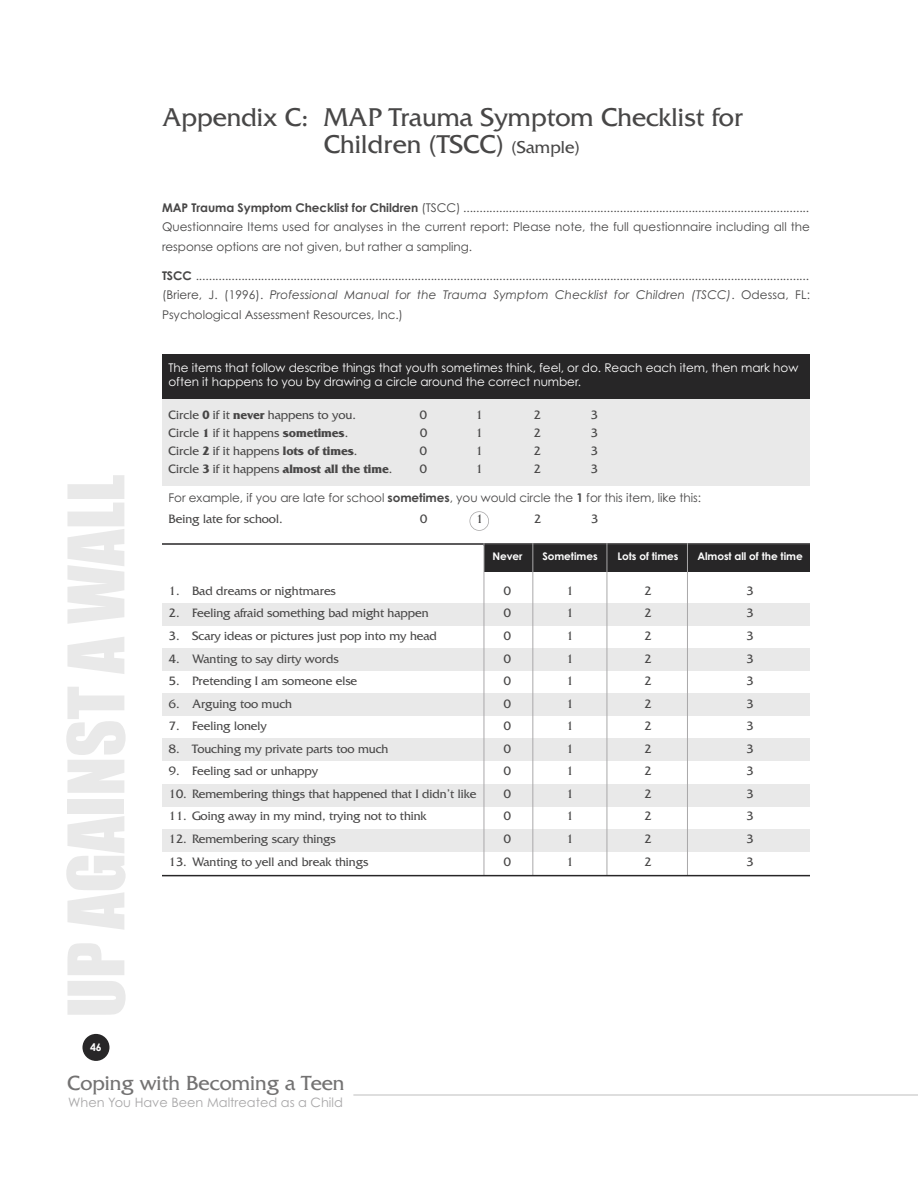
<style>
.page{position:relative;width:918px;height:1188px;background:#fff}
.page>*{position:absolute;margin:0;border:0;box-sizing:border-box;transform-origin:0 0}
.t1{font:72px "Impact";color:#e9e9e9}
.t2{font:27px/27px "Friz Quadrata";color:#484747;text-align:center}
.t3{font:21.45px "Friz Quadrata";color:#737272}
.t4{font:12.9px "Century Gothic";color:#a9a8a9}
.t5{font:12.75px "Friz Quadrata";letter-spacing:-.005em;color:#484747}
.t6{font:12px/19.5px "Century Gothic";letter-spacing:-.005em;color:#484747;text-align:justify}
.t7{font:12px/14.4px "Century Gothic";letter-spacing:-.005em;color:#fff}
.t8{font:700 10.5px "Century Gothic";letter-spacing:-.005em;color:#fff}
.s1{font-size:18px}
.s2{font-weight:700}
.s3{font-style:italic}
</style>
<div class="page">
<hr style="left:353px;top:1095px;width:565px;height:1px;background:#bebebe">
<div style="left:82px;top:1034px;width:27px;height:27px;background:#272627;border-radius:50%"></div>
<div style="left:162px;top:398px;width:648px;height:88px;background:#e9e9e9"></div>
<div style="left:162px;top:603px;width:648px;height:23px;background:#e9e9e9"></div>
<div style="left:162px;top:648px;width:648px;height:23px;background:#e9e9e9"></div>
<div style="left:162px;top:693px;width:648px;height:23px;background:#e9e9e9"></div>
<div style="left:162px;top:738px;width:648px;height:23px;background:#e9e9e9"></div>
<div style="left:162px;top:784px;width:648px;height:22px;background:#e9e9e9"></div>
<div style="left:162px;top:829px;width:648px;height:22px;background:#e9e9e9"></div>
<div style="left:162px;top:355px;width:648px;height:44px;background:#272627"></div>
<hr style="left:162px;top:543px;width:648px;height:2px;background:#272627">
<div style="left:470px;top:511px;width:19px;height:20px;border:2px solid #a9a8a9;border-radius:50%"></div>
<div style="left:484px;top:545px;width:326px;height:26px;background:#272627"></div>
<hr style="left:484px;top:570px;width:326px;height:2px;background:#272627">
<hr style="left:484px;top:543px;width:1px;height:333px;background:#a9a8a9">
<hr style="left:532px;top:543px;width:1px;height:333px;background:#a9a8a9">
<hr style="left:607px;top:543px;width:1px;height:333px;background:#a9a8a9">
<hr style="left:687px;top:543px;width:1px;height:333px;background:#a9a8a9">
<hr style="left:162px;top:875px;width:648px;height:1px;background:#272627">
<h2 class="t2" style="left:162px;top:107px;width:582px">Appendix C: MAP Trauma Symptom Checklist for<br>Children (TSCC) <span class="s1">(Sample)</span></h2>
<h1 class="t1" style="left:57px;top:1018px;width:544px;rotate:-90deg">UP AGAINST A WALL</h1>
<p class="t6" style="left:162px;top:199px;width:650px"><span class="s2">MAP Trauma Symptom Checklist for Children</span> (TSCC) ..........................................................................................................<br>Questionnaire Items used for analyses in the current report: Please note, the full questionnaire including all the response options are not given, but rather a sampling.</p>
<p class="t6" style="left:162px;top:267px;width:650px"><span class="s2">TSCC</span> ............................................................................................................................................................................................ (Briere, J. (1996). <span class="s3">Professional Manual for the Trauma Symptom Checklist for Children (TSCC)</span>. Odessa, FL:<br>Psychological Assessment Resources, Inc.)</p>
<p class="t7" style="left:169px;top:362px;width:631px">The items that follow describe things that youth sometimes think, feel, or do. Reach each item, then mark how often it happens to you by drawing a circle around the correct number.</p>
<p class="t5" style="left:169px;top:410px;width:189px">Circle <span class="s2">0</span> if it <span class="s2">never</span> happens to you.</p>
<p class="t5" style="left:420px;top:410px;width:9px">0</p>
<p class="t5" style="left:476px;top:410px;width:9px">1</p>
<p class="t5" style="left:534px;top:410px;width:9px">2</p>
<p class="t5" style="left:591px;top:410px;width:9px">3</p>
<p class="t5" style="left:169px;top:428px;width:181px">Circle <span class="s2">1</span> if it happens <span class="s2">sometimes</span>.</p>
<p class="t5" style="left:420px;top:428px;width:9px">0</p>
<p class="t5" style="left:476px;top:428px;width:9px">1</p>
<p class="t5" style="left:534px;top:428px;width:9px">2</p>
<p class="t5" style="left:591px;top:428px;width:9px">3</p>
<p class="t5" style="left:169px;top:446px;width:190px">Circle <span class="s2">2</span> if it happens <span class="s2">lots of times</span>.</p>
<p class="t5" style="left:420px;top:446px;width:9px">0</p>
<p class="t5" style="left:476px;top:446px;width:9px">1</p>
<p class="t5" style="left:534px;top:446px;width:9px">2</p>
<p class="t5" style="left:591px;top:446px;width:9px">3</p>
<p class="t5" style="left:169px;top:464px;width:225px">Circle <span class="s2">3</span> if it happens <span class="s2">almost all the time</span>.</p>
<p class="t5" style="left:420px;top:464px;width:9px">0</p>
<p class="t5" style="left:476px;top:464px;width:9px">1</p>
<p class="t5" style="left:534px;top:464px;width:9px">2</p>
<p class="t5" style="left:591px;top:464px;width:9px">3</p>
<p class="t6" style="left:169px;top:489px;width:534px">For example, if you are late for school <span class="s2">sometimes</span>, you would circle the <span class="s2">1</span> for this item, like this:</p>
<p class="t5" style="left:169px;top:515px;width:116px">Being late for school.</p>
<p class="t5" style="left:420px;top:515px;width:9px">0</p>
<p class="t5" style="left:476px;top:515px;width:9px">1</p>
<p class="t5" style="left:534px;top:515px;width:9px">2</p>
<p class="t5" style="left:591px;top:515px;width:9px">3</p>
<p class="t8" style="left:492px;top:553px;width:32px">Never</p>
<p class="t8" style="left:542px;top:553px;width:57px">Sometimes</p>
<p class="t8" style="left:618px;top:553px;width:62px">Lots of times</p>
<p class="t8" style="left:697px;top:553px;width:107px">Almost all of the time</p>
<p class="t5" style="left:169px;top:586px;width:169px">1. Bad dreams or nightmares</p>
<p class="t5" style="left:504px;top:586px;width:9px">0</p>
<p class="t5" style="left:566px;top:586px;width:9px">1</p>
<p class="t5" style="left:644px;top:586px;width:9px">2</p>
<p class="t5" style="left:746px;top:586px;width:9px">3</p>
<p class="t5" style="left:169px;top:609px;width:261px">2. Feeling afraid something bad might happen</p>
<p class="t5" style="left:504px;top:609px;width:9px">0</p>
<p class="t5" style="left:566px;top:609px;width:9px">1</p>
<p class="t5" style="left:644px;top:609px;width:9px">2</p>
<p class="t5" style="left:746px;top:609px;width:9px">3</p>
<p class="t5" style="left:169px;top:631px;width:269px">3. Scary ideas or pictures just pop into my head</p>
<p class="t5" style="left:504px;top:631px;width:9px">0</p>
<p class="t5" style="left:566px;top:631px;width:9px">1</p>
<p class="t5" style="left:644px;top:631px;width:9px">2</p>
<p class="t5" style="left:746px;top:631px;width:9px">3</p>
<p class="t5" style="left:169px;top:654px;width:171px">4. Wanting to say dirty words</p>
<p class="t5" style="left:504px;top:654px;width:9px">0</p>
<p class="t5" style="left:566px;top:654px;width:9px">1</p>
<p class="t5" style="left:644px;top:654px;width:9px">2</p>
<p class="t5" style="left:746px;top:654px;width:9px">3</p>
<p class="t5" style="left:169px;top:677px;width:190px">5. Pretending I am someone else</p>
<p class="t5" style="left:504px;top:677px;width:9px">0</p>
<p class="t5" style="left:566px;top:677px;width:9px">1</p>
<p class="t5" style="left:644px;top:677px;width:9px">2</p>
<p class="t5" style="left:746px;top:677px;width:9px">3</p>
<p class="t5" style="left:169px;top:699px;width:125px">6. Arguing too much</p>
<p class="t5" style="left:504px;top:699px;width:9px">0</p>
<p class="t5" style="left:566px;top:699px;width:9px">1</p>
<p class="t5" style="left:644px;top:699px;width:9px">2</p>
<p class="t5" style="left:746px;top:699px;width:9px">3</p>
<p class="t5" style="left:169px;top:722px;width:99px">7. Feeling lonely</p>
<p class="t5" style="left:504px;top:722px;width:9px">0</p>
<p class="t5" style="left:566px;top:722px;width:9px">1</p>
<p class="t5" style="left:644px;top:722px;width:9px">2</p>
<p class="t5" style="left:746px;top:722px;width:9px">3</p>
<p class="t5" style="left:169px;top:744px;width:221px">8. Touching my private parts too much</p>
<p class="t5" style="left:504px;top:744px;width:9px">0</p>
<p class="t5" style="left:566px;top:744px;width:9px">1</p>
<p class="t5" style="left:644px;top:744px;width:9px">2</p>
<p class="t5" style="left:746px;top:744px;width:9px">3</p>
<p class="t5" style="left:169px;top:767px;width:151px">9. Feeling sad or unhappy</p>
<p class="t5" style="left:504px;top:767px;width:9px">0</p>
<p class="t5" style="left:566px;top:767px;width:9px">1</p>
<p class="t5" style="left:644px;top:767px;width:9px">2</p>
<p class="t5" style="left:746px;top:767px;width:9px">3</p>
<p class="t5" style="left:169px;top:789px;width:309px">10. Remembering things that happened that I didn’t like</p>
<p class="t5" style="left:504px;top:789px;width:9px">0</p>
<p class="t5" style="left:566px;top:789px;width:9px">1</p>
<p class="t5" style="left:644px;top:789px;width:9px">2</p>
<p class="t5" style="left:746px;top:789px;width:9px">3</p>
<p class="t5" style="left:169px;top:812px;width:259px">11. Going away in my mind, trying not to think</p>
<p class="t5" style="left:504px;top:812px;width:9px">0</p>
<p class="t5" style="left:566px;top:812px;width:9px">1</p>
<p class="t5" style="left:644px;top:812px;width:9px">2</p>
<p class="t5" style="left:746px;top:812px;width:9px">3</p>
<p class="t5" style="left:169px;top:834px;width:169px">12. Remembering scary things</p>
<p class="t5" style="left:504px;top:834px;width:9px">0</p>
<p class="t5" style="left:566px;top:834px;width:9px">1</p>
<p class="t5" style="left:644px;top:834px;width:9px">2</p>
<p class="t5" style="left:746px;top:834px;width:9px">3</p>
<p class="t5" style="left:169px;top:857px;width:201px">13. Wanting to yell and break things</p>
<p class="t5" style="left:504px;top:857px;width:9px">0</p>
<p class="t5" style="left:566px;top:857px;width:9px">1</p>
<p class="t5" style="left:644px;top:857px;width:9px">2</p>
<p class="t5" style="left:746px;top:857px;width:9px">3</p>
<p class="t8" style="left:90px;top:1044px;width:13px">46</p>
<h3 class="t3" style="left:68px;top:1076px;width:279px">Coping with Becoming a Teen</h3>
<p class="t4" style="left:68px;top:1098px;width:276px">When You Have Been Maltreated as a Child</p>
</div>
